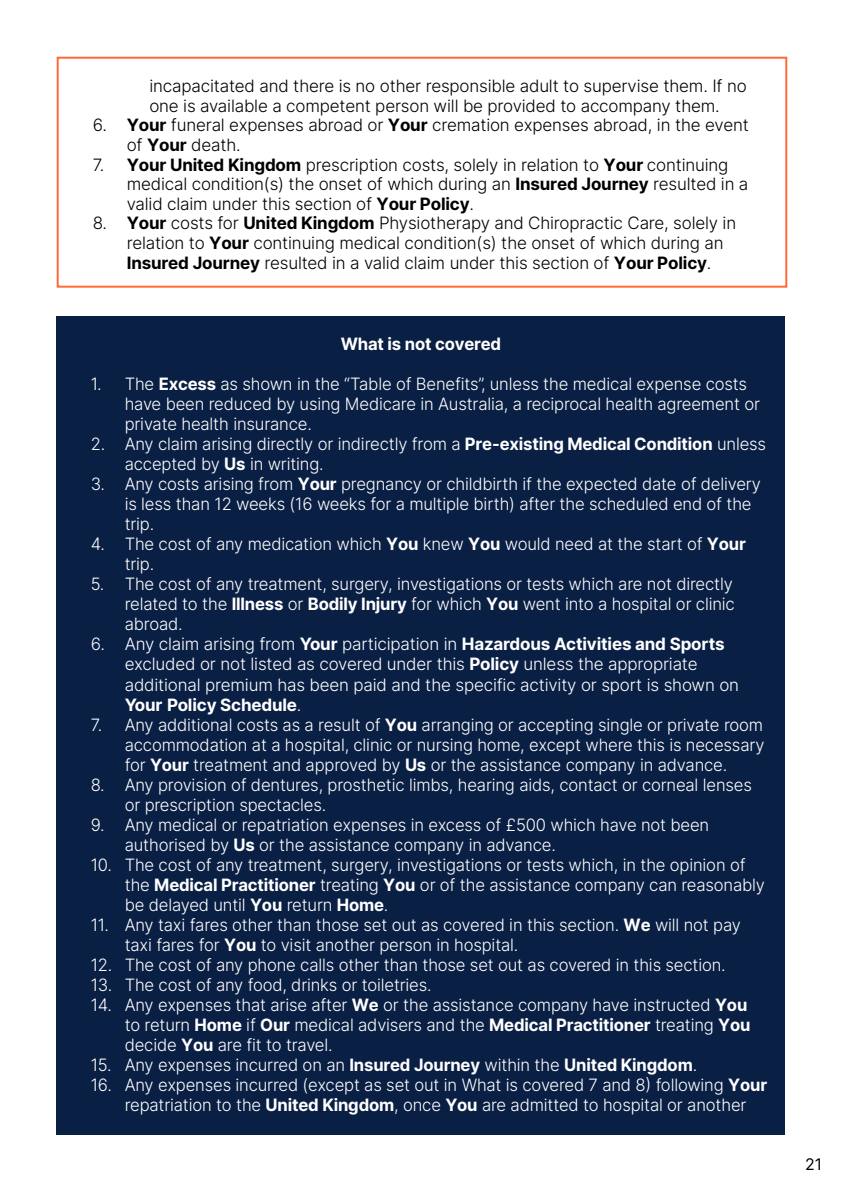
<style>
.page{position:relative;width:842px;height:1191px;background:#fff}
.page>*{position:absolute;margin:0;border:0;box-sizing:border-box;transform-origin:0 0}
.t1{font:300 17px/20px "Inter";letter-spacing:-.01em;color:#fff}
.t2{font:300 17px/19.6px "Inter";letter-spacing:-.01em;color:#000}
.t3{font:700 17px "Inter";letter-spacing:-.01em;color:#fff}
.t4{font:16px "Inter";color:#000}
.s1{font-weight:700}
</style>
<div class="page">
<div style="left:57px;top:316px;width:728px;height:818px;background:#0a1f44"></div>
<div style="left:57px;top:57px;width:730px;height:231px;border:2px solid #ff6b37"></div>
<p class="t2" style="left:149px;top:76px;width:599px">incapacitated and there is no other responsible adult to supervise them. If no one is available a competent person will be provided to accompany them.</p>
<p class="t2" style="left:127px;top:115px;width:624px;text-indent:-34px">6. <span class="s1">Your</span> funeral expenses abroad or <span class="s1">Your</span> cremation expenses abroad, in the event of <span class="s1">Your</span> death.</p>
<p class="t2" style="left:127px;top:154px;width:623px;text-indent:-34px">7. <span class="s1">Your United Kingdom</span> prescription costs, solely in relation to <span class="s1">Your</span> continuing medical condition(s) the onset of which during an <span class="s1">Insured Journey</span> resulted in a valid claim under this section of <span class="s1">Your Policy</span>.</p>
<p class="t2" style="left:127px;top:213px;width:611px;text-indent:-34px">8. <span class="s1">Your</span> costs for <span class="s1">United Kingdom</span> Physiotherapy and Chiropractic Care, solely in relation to <span class="s1">Your</span> continuing medical condition(s) the onset of which during an<br><span class="s1">Insured Journey</span> resulted in a valid claim under this section of <span class="s1">Your Policy</span>.</p>
<p class="t3" style="left:341px;top:331px;width:162px">What is not covered</p>
<p class="t1" style="left:125px;top:373px;width:637px;text-indent:-34px">1. The <span class="s1">Excess</span> as shown in the “Table of Benefits”, unless the medical expense costs have been reduced by using Medicare in Australia, a reciprocal health agreement or private health insurance.</p>
<p class="t1" style="left:125px;top:433px;width:643px;text-indent:-34px">2. Any claim arising directly or indirectly from a <span class="s1">Pre-existing Medical Condition</span> unless accepted by <span class="s1">Us</span> in writing.</p>
<p class="t1" style="left:125px;top:473px;width:638px;text-indent:-34px">3. Any costs arising from <span class="s1">Your</span> pregnancy or childbirth if the expected date of delivery is less than 12 weeks (16 weeks for a multiple birth) after the scheduled end of the trip.</p>
<p class="t1" style="left:125px;top:533px;width:623px;text-indent:-34px">4. The cost of any medication which <span class="s1">You</span> knew <span class="s1">You</span> would need at the start of <span class="s1">Your </span>trip.</p>
<p class="t1" style="left:125px;top:573px;width:612px;text-align:justify;text-indent:-34px">5. The cost of any treatment, surgery, investigations or tests which are not directly related to the <span class="s1">Illness</span> or <span class="s1">Bodily Injury</span> for which <span class="s1">You</span> went into a hospital or clinic abroad.</p>
<p class="t1" style="left:125px;top:633px;width:616px;text-indent:-34px">6. Any claim arising from <span class="s1">Your</span> participation in <span class="s1">Hazardous Activities and Sports </span>excluded or not listed as covered under this <span class="s1">Policy</span> unless the appropriate additional premium has been paid and the specific activity or sport is shown on <span class="s1">Your Policy Schedule</span>.</p>
<p class="t1" style="left:125px;top:714px;width:641px;text-align:justify;text-indent:-34px">7. Any additional costs as a result of <span class="s1">You</span> arranging or accepting single or private room accommodation at a hospital, clinic or nursing home, except where this is necessary for <span class="s1">Your</span> treatment and approved by <span class="s1">Us</span> or the assistance company in advance.</p>
<p class="t1" style="left:125px;top:774px;width:629px;text-indent:-34px">8. Any provision of dentures, prosthetic limbs, hearing aids, contact or corneal lenses or prescription spectacles.</p>
<p class="t1" style="left:125px;top:814px;width:586px;text-indent:-34px">9. Any medical or repatriation expenses in excess of £500 which have not been authorised by <span class="s1">Us</span> or the assistance company in advance.</p>
<p class="t1" style="left:125px;top:854px;width:642px;text-indent:-34px">10. The cost of any treatment, surgery, investigations or tests which, in the opinion of the <span class="s1">Medical Practitioner</span> treating <span class="s1">You</span> or of the assistance company can reasonably be delayed until <span class="s1">You</span> return <span class="s1">Home</span>.</p>
<p class="t1" style="left:125px;top:914px;width:618px;text-indent:-34px">11. Any taxi fares other than those set out as covered in this section. <span class="s1">We</span> will not pay taxi fares for <span class="s1">You</span> to visit another person in hospital.</p>
<p class="t1" style="left:91px;top:954px;width:636px">12. The cost of any phone calls other than those set out as covered in this section.</p>
<p class="t1" style="left:91px;top:974px;width:342px">13. The cost of any food, drinks or toiletries.</p>
<p class="t1" style="left:125px;top:994px;width:627px;text-indent:-34px">14. Any expenses that arise after <span class="s1">We</span> or the assistance company have instructed <span class="s1">You </span>to return <span class="s1">Home</span> if <span class="s1">Our</span> medical advisers and the <span class="s1">Medical Practitioner</span> treating <span class="s1">You </span>decide <span class="s1">You</span> are fit to travel.</p>
<p class="t1" style="left:91px;top:1054px;width:608px">15. Any expenses incurred on an <span class="s1">Insured Journey</span> within the <span class="s1">United Kingdom</span>.</p>
<p class="t1" style="left:125px;top:1074px;width:644px;text-indent:-34px">16. Any expenses incurred (except as set out in What is covered 7 and 8) following <span class="s1">Your </span>repatriation to the <span class="s1">United Kingdom</span>, once <span class="s1">You</span> are admitted to hospital or another</p>
<p class="t4" style="left:805px;top:1152px;width:19px">21</p>
</div>
